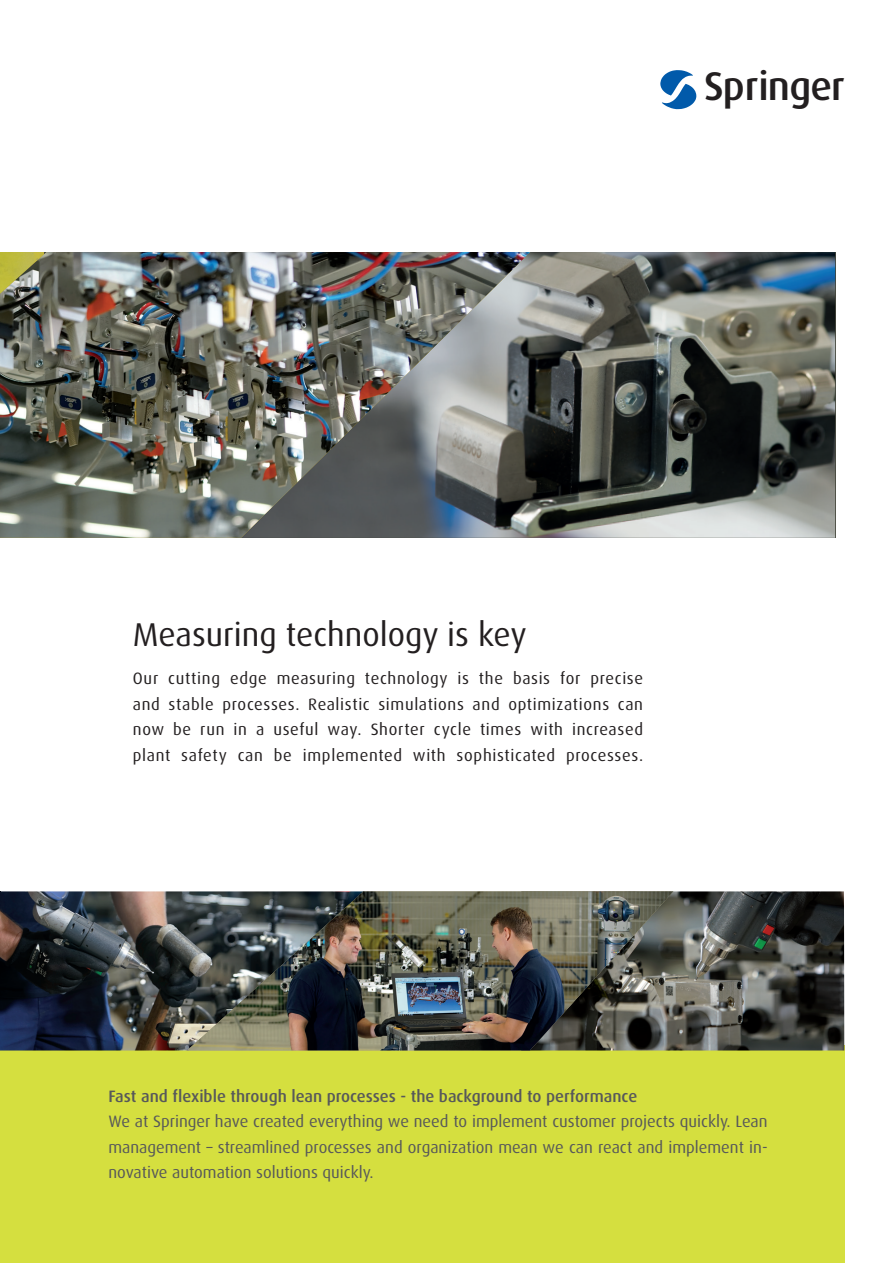
<style>
.page{position:relative;width:893px;height:1263px;background:#fff}
.page>*{position:absolute;margin:0;border:0;box-sizing:border-box;transform-origin:0 0}
.t1{font:500 40.05px "Dax Pro";letter-spacing:-.02em;color:#231f20}
.t2{font:33px "Dax Pro";color:#231f20}
.t3{font:16.5px/25.5px "Dax Pro";letter-spacing:.04em;color:#231f20;text-align:justify}
.t4{font:16.5px/25.5px "Dax Pro";color:#57585a;text-align:justify}
.t5{font:500 16.5px "Dax Pro";color:#57585a}
</style>
<div class="page">
<div style="left:0;top:1046px;width:844px;height:217px;background:#d5df3f"></div>
<img style="left:673px;top:891px;width:171px;height:159px">
<img style="left:0;top:891px;width:187px;height:159px">
<img style="left:187px;top:891px;width:486px;height:159px">
<svg style="left:660px;top:70px;width:36px;height:39px"></svg>
<img style="left:530px;top:252px;width:305px;height:286px">
<img style="left:0;top:252px;width:530px;height:286px">
<h1 class="t1" style="left:704px;top:61px;width:142px">Springer</h1>
<h2 class="t2" style="left:133px;top:613px;width:395px">Measuring technology is key</h2>
<p class="t3" style="left:133px;top:666px;width:512px">Our cutting edge measuring technology is the basis for precise and stable processes. Realistic simulations and optimizations can now be run in a useful way. Shorter cycle times with increased plant safety can be implemented with sophisticated processes.</p>
<p class="t5" style="left:108px;top:1085px;width:530px">Fast and flexible through lean processes - the background to performance</p>
<p class="t4" style="left:108px;top:1108px;width:661px">We at Springer have created everything we need to implement customer projects quickly. Lean management – streamlined processes and organization mean we can react and implement in&shy;novative automation solutions quickly.</p>
</div>
